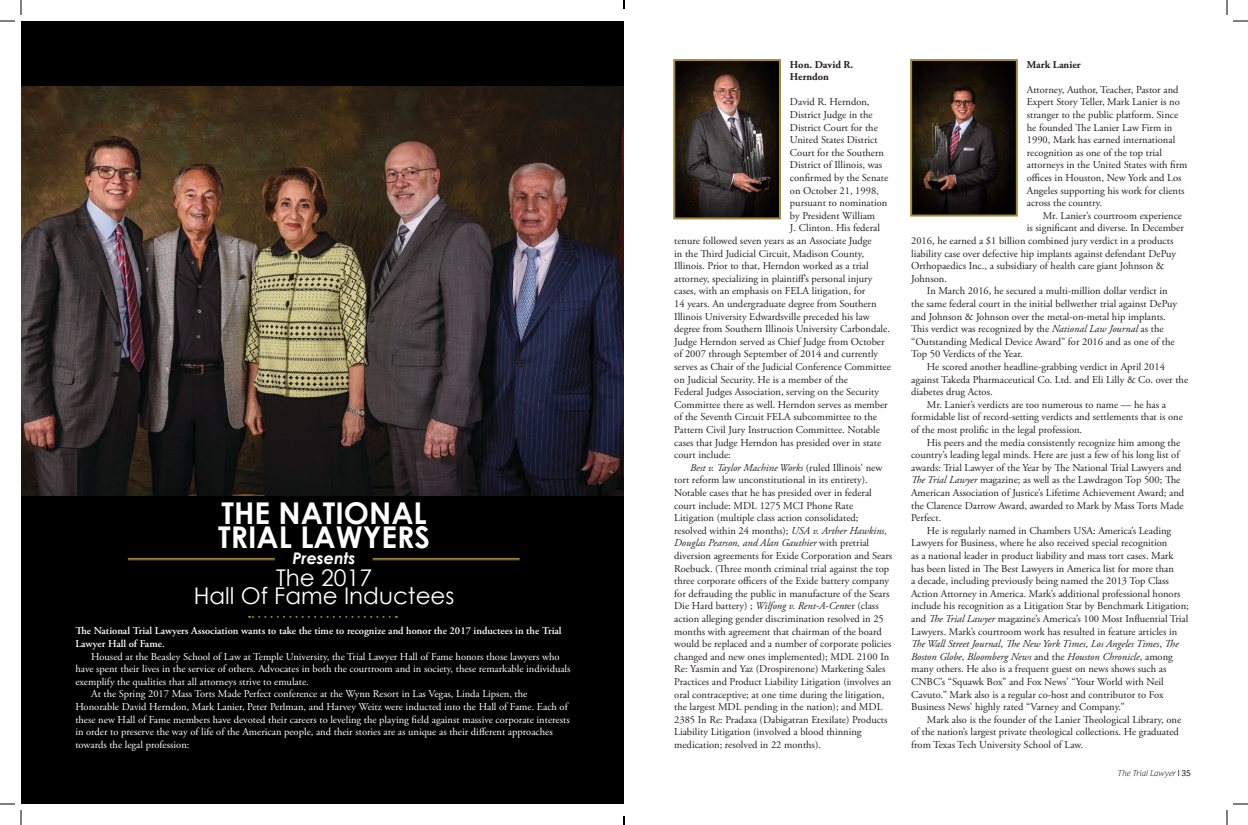
<style>
.page{position:relative;width:1248px;height:825px;background:#fff}
.page>*{position:absolute;margin:0;border:0;box-sizing:border-box;transform-origin:0 0}
.t1{font:700 30px "Century Gothic";color:#fff}
.t2{font:23px "Century Gothic";color:#fff}
.t3{font:italic 700 16px "Century Gothic";color:#fff}
.t4{font:10.5px/12.6px "Adobe Garamond Pro";color:#231f20}
.t5{font:10.5px/12.6px "Adobe Garamond Pro";color:#fff}
.t6{font:600 10.5px/12.6px "Adobe Garamond Pro";color:#fff}
.t7{font:700 10.5px/12.6px "Adobe Garamond Pro";color:#231f20}
.t8{font:italic 300 9px "Beaufort";color:#000}
.s1{font-style:italic}
.s2{font-weight:400;font-style:normal}
</style>
<div class="page">
<div style="left:21px;top:21px;width:603px;height:783px;background:#000"></div>
<img style="left:21px;top:86px;width:603px;height:410px">
<img style="left:676px;top:62px;width:102px;height:154px">
<div style="left:673px;top:59px;width:108px;height:160px;border:2px solid #a48938"></div>
<img style="left:913px;top:62px;width:102px;height:152px">
<div style="left:910px;top:59px;width:108px;height:158px;border:2px solid #a48938"></div>
<hr style="left:128px;top:559px;width:147px;height:1px;background:#a48938">
<hr style="left:128px;top:558px;width:147px;height:1px;background:#a48938">
<hr style="left:373px;top:559px;width:147px;height:1px;background:#a48938">
<hr style="left:373px;top:558px;width:147px;height:1px;background:#a48938">
<svg style="left:249px;top:616px;width:141px;height:2px"></svg>
<svg style="left:0;top:0;width:22px;height:22px"></svg>
<svg style="left:0;top:803px;width:22px;height:22px"></svg>
<svg style="left:1226px;top:0;width:22px;height:22px"></svg>
<svg style="left:1226px;top:803px;width:22px;height:22px"></svg>
<svg style="left:623px;top:0;width:2px;height:9px"></svg>
<svg style="left:623px;top:816px;width:2px;height:9px"></svg>
<p class="t1" style="left:222px;top:494px;width:207px">THE NATIONAL</p>
<p class="t1" style="left:218px;top:518px;width:213px">TRIAL LAWYERS</p>
<p class="t3" style="left:293px;top:548px;width:65px">Presents</p>
<p class="t2" style="left:276px;top:564px;width:98px">The 2017</p>
<p class="t2" style="left:194px;top:582px;width:262px">Hall Of Fame Inductees</p>
<p class="t6" style="left:75px;top:625px;width:488px">The National Trial Lawyers Association wants to take the time to recognize and honor the 2017 inductees in the Trial<br>Lawyer Hall of Fame.</p>
<p class="t5" style="left:75px;top:650px;width:497px;text-indent:16px">Housed at the Beasley School of Law at Temple University, the Trial Lawyer Hall of Fame honors those lawyers who have spent their lives in the service of others. Advocates in both the courtroom and in society, these remarkable individuals exemplify the qualities that all attorneys strive to emulate.</p>
<p class="t5" style="left:75px;top:688px;width:496px;text-indent:16px">At the Spring 2017 Mass Torts Made Perfect conference at the Wynn Resort in Las Vegas, Linda Lipsen, the Honorable David Herndon, Mark Lanier, Peter Perlman, and Harvey Weitz were inducted into the Hall of Fame. Each of these new Hall of Fame members have devoted their careers to leveling the playing field against massive corporate interests in order to preserve the way of life of the American people, and their stories are as unique as their different approaches towards the legal profession:</p>
<p class="t7" style="left:790px;top:58px;width:65px">Hon. David R.<br>Herndon</p>
<p class="t4" style="left:790px;top:96px;width:81px">David R. Herndon,</p>
<p class="t4" style="left:790px;top:109px;width:84px">District Judge in the</p>
<p class="t4" style="left:790px;top:121px;width:89px">District Court for the</p>
<p class="t4" style="left:790px;top:134px;width:89px">United States District</p>
<p class="t4" style="left:790px;top:147px;width:96px">Court for the Southern</p>
<p class="t4" style="left:790px;top:159px;width:94px">District of Illinois, was</p>
<p class="t4" style="left:790px;top:172px;width:100px">confirmed by the Senate</p>
<p class="t4" style="left:790px;top:184px;width:90px">on October 21, 1998,</p>
<p class="t4" style="left:790px;top:197px;width:99px">pursuant to nomination</p>
<p class="t4" style="left:790px;top:210px;width:87px">by President William</p>
<p class="t4" style="left:790px;top:222px;width:92px">J. Clinton. His federal</p>
<p class="t4" style="left:674px;top:235px;width:199px">tenure followed seven years as an Associate Judge</p>
<p class="t4" style="left:674px;top:247px;width:191px">in the Third Judicial Circuit, Madison County,</p>
<p class="t4" style="left:674px;top:260px;width:196px">Illinois. Prior to that, Herndon worked as a trial</p>
<p class="t4" style="left:674px;top:273px;width:200px">attorney, specializing in plaintiff’s personal injury</p>
<p class="t4" style="left:674px;top:285px;width:193px">cases, with an emphasis on FELA litigation, for</p>
<p class="t4" style="left:674px;top:298px;width:204px">14 years. An undergraduate degree from Southern</p>
<p class="t4" style="left:674px;top:310px;width:197px">Illinois University Edwardsville preceded his law</p>
<p class="t4" style="left:674px;top:323px;width:217px">degree from Southern Illinois University Carbondale.</p>
<p class="t4" style="left:674px;top:336px;width:212px">Judge Herndon served as Chief Judge from October</p>
<p class="t4" style="left:674px;top:348px;width:205px">of 2007 through September of 2014 and currently</p>
<p class="t4" style="left:674px;top:361px;width:218px">serves as Chair of the Judicial Conference Committee</p>
<p class="t4" style="left:674px;top:373px;width:175px">on Judicial Security. He is a member of the</p>
<p class="t4" style="left:674px;top:386px;width:206px">Federal Judges Association, serving on the Security</p>
<p class="t4" style="left:674px;top:399px;width:215px">Committee there as well. Herndon serves as member</p>
<p class="t4" style="left:674px;top:411px;width:204px">of the Seventh Circuit FELA subcommittee to the</p>
<p class="t4" style="left:674px;top:424px;width:207px">Pattern Civil Jury Instruction Committee. Notable</p>
<p class="t4" style="left:674px;top:436px;width:209px">cases that Judge Herndon has presided over in state</p>
<p class="t4" style="left:674px;top:449px;width:58px">court include:</p>
<p class="t4" style="left:674px;top:462px;width:220px;text-indent:16px"><span class="s1">Best v. Taylor Machine Works</span> (ruled Illinois’ new tort reform law unconstitutional in its entirety).<br>Notable cases that he has presided over in federal court include: MDL 1275 MCI Phone Rate Litigation (multiple class action consolidated; resolved within 24 months); <span class="s1">USA v. Arther Hawkins, Douglas Pearson, and Alan Gauthier</span> with pretrial diversion agreements for Exide Corporation and Sears Roebuck. (Three month criminal trial against the top three corporate officers of the Exide battery company for defrauding the public in manufacture of the Sears Die Hard battery) ; <span class="s1">Wilfong v. Rent-A-Cent</span>er (class action alleging gender discrimination resolved in 25 months with agreement that chairman of the board would be replaced and a number of corporate policies changed and new ones implemented); MDL 2100 In Re: Yasmin and Yaz (Drospirenone) Marketing Sales Practices and Product Liability Litigation (involves an oral contraceptive; at one time during the litigation, the largest MDL pending in the nation); and MDL 2385 In Re: Pradaxa (Dabigatran Etexilate) Products Liability Litigation (involved a blood thinning medication; resolved in 22 months).</p>
<p class="t7" style="left:1027px;top:58px;width:55px">Mark Lanier</p>
<p class="t4" style="left:1027px;top:84px;width:162px">Attorney, Author, Teacher, Pastor and Expert Story Teller, Mark Lanier is no stranger to the public platform. Since he founded The Lanier Law Firm in 1990, Mark has earned international recognition as one of the top trial attorneys in the United States with firm offices in Houston, New York and Los Angeles supporting his work for clients across the country.</p>
<p class="t4" style="left:1043px;top:210px;width:141px">Mr. Lanier’s courtroom experience</p>
<p class="t4" style="left:1027px;top:222px;width:159px">is significant and diverse. In December</p>
<p class="t4" style="left:911px;top:235px;width:264px">2016, he earned a $1 billion combined jury verdict in a products</p>
<p class="t4" style="left:911px;top:247px;width:267px">liability case over defective hip implants against defendant DePuy</p>
<p class="t4" style="left:911px;top:260px;width:255px">Orthopaedics Inc., a subsidiary of health care giant Johnson &amp;</p>
<p class="t4" style="left:911px;top:273px;width:37px">Johnson.</p>
<p class="t4" style="left:911px;top:285px;width:268px;text-indent:16px">In March 2016, he secured a multi-million dollar verdict in the same federal court in the initial bellwether trial against DePuy and Johnson &amp; Johnson over the metal-on-metal hip implants.<br>This verdict was recognized by the <span class="s1">National Law Journal</span> as the “Outstanding Medical Device Award” for 2016 and as one of the Top 50 Verdicts of the Year.</p>
<p class="t4" style="left:911px;top:361px;width:279px;text-indent:16px">He scored another headline-grabbing verdict in April 2014 against Takeda Pharmaceutical Co. Ltd. and Eli Lilly &amp; Co. over the diabetes drug Actos.</p>
<p class="t4" style="left:911px;top:399px;width:273px;text-indent:16px">Mr. Lanier’s verdicts are too numerous to name — he has a formidable list of record-setting verdicts and settlements that is one of the most prolific in the legal profession.</p>
<p class="t4" style="left:911px;top:436px;width:275px;text-indent:16px">His peers and the media consistently recognize him among the country’s leading legal minds. Here are just a few of his long list of awards: Trial Lawyer of the Year by The National Trial Lawyers and <span class="s1">The Trial Lawyer</span> magazine; as well as the Lawdragon Top 500; The American Association of Justice’s Lifetime Achievement Award; and the Clarence Darrow Award, awarded to Mark by Mass Torts Made Perfect.</p>
<p class="t4" style="left:911px;top:525px;width:279px;text-indent:16px">He is regularly named in Chambers USA: America’s Leading Lawyers for Business, where he also received special recognition<br>as a national leader in product liability and mass tort cases. Mark has been listed in The Best Lawyers in America list for more than<br>a decade, including previously being named the 2013 Top Class Action Attorney in America. Mark’s additional professional honors include his recognition as a Litigation Star by Benchmark Litigation; and <span class="s1">The Trial Lawyer</span> magazine’s America’s 100 Most Influential Trial Lawyers. Mark’s courtroom work has resulted in feature articles in <span class="s1">The Wall Street Journal</span>, <span class="s1">The New York Times</span>, <span class="s1">Los Angeles Times</span>, <span class="s1">The Boston Globe</span>, <span class="s1">Bloomberg News</span> and the <span class="s1">Houston Chronicle</span>, among many others. He also is a frequent guest on news shows such as CNBC’s “Squawk Box” and Fox News’ “Your World with Neil Cavuto.” Mark also is a regular co-host and contributor to Fox Business News’ highly rated “Varney and Company.”</p>
<p class="t4" style="left:911px;top:714px;width:272px;text-indent:16px">Mark also is the founder of the Lanier Theological Library, one of the nation’s largest private theological collections. He graduated from Texas Tech University School of Law.</p>
<p class="t8" style="left:1118px;top:768px;width:75px">The Trial Lawyer <span class="s2">35</span></p>
</div>
